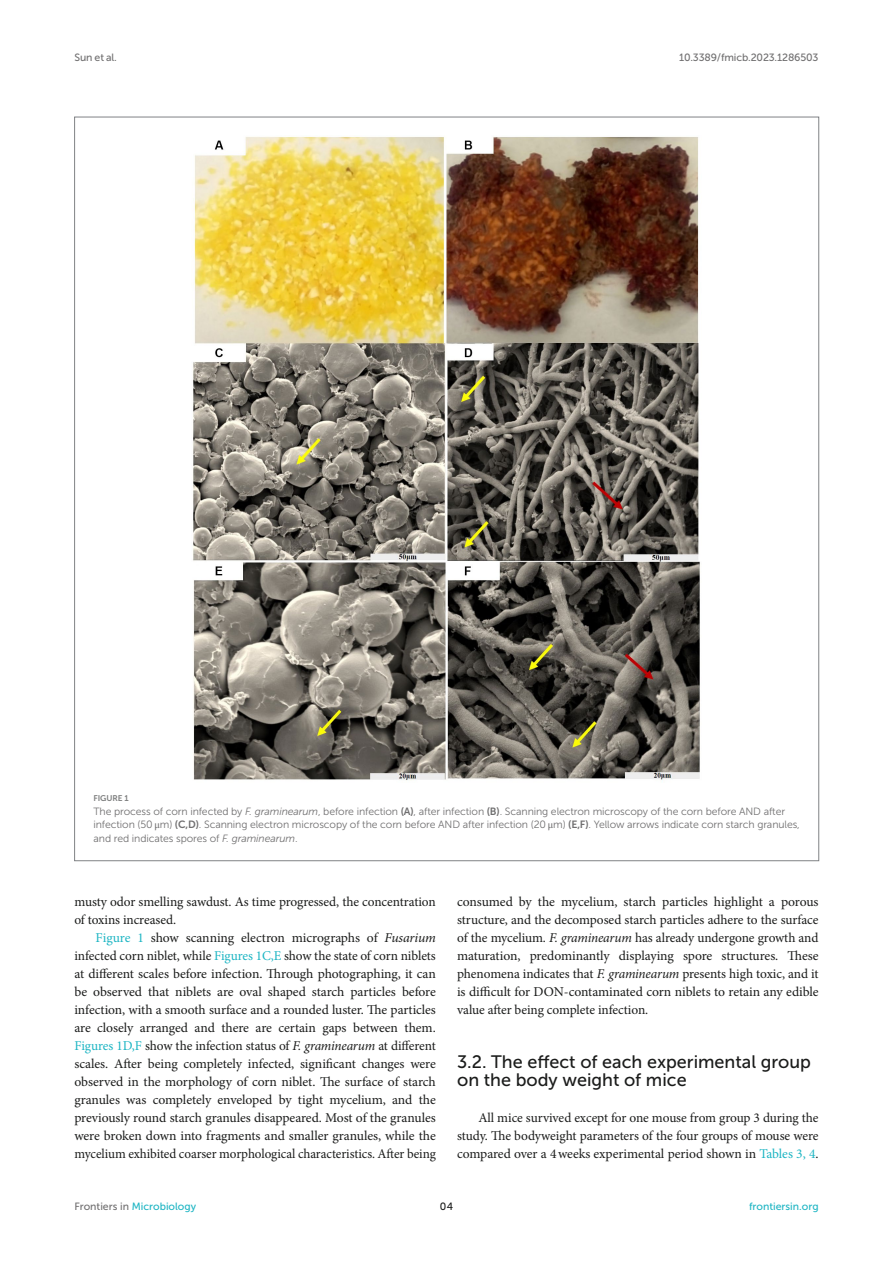
<style>
.page{position:relative;width:893px;height:1263px;background:#fff}
.page>*{position:absolute;margin:0;border:0;box-sizing:border-box;transform-origin:0 0}
.HEAD_2{font:18px/18px "Museo Sans 500";color:#1b1c1b}
.TEXT{font:13.5px/18px "Minion Pro";letter-spacing:-.005em;color:#1b1c1b;text-align:justify}
.TEXT_FLUSH{font:13.5px/18px "Minion Pro";letter-spacing:-.005em;color:#1b1c1b;text-align:justify}
.FIG_LEG{font:10.5px/13.5px "Museo Sans 300";letter-spacing:-.01em;color:#706f70}
.t1{font:10.5px "Museo Sans 500";color:#1db5c3}
.t2{font:10.5px "Museo Sans 500";letter-spacing:-.015em;color:#706f70}
.t3{font:10.5px "Museo Sans 500";color:#1b1c1b}
.FIG_HD{font:8.25px "Museo Sans 700";letter-spacing:-.01em;color:#7e7f7f}
.s1{font-style:italic}
.s2{font-family:"Museo Sans 700"}
.s3{font-family:"STIX General"}
.s4{color:#1db5c3}
.s5{color:#706f70}
</style>
<div class="page">
<img style="left:193px;top:136px;width:507px;height:645px">
<p class="t2" style="left:74px;top:51px;width:44px">Sun et al.</p>
<p class="t2" style="left:679px;top:51px;width:141px">10.3389/fmicb.2023.1286503</p>
<p class="FIG_HD" style="left:94px;top:794px;width:37px">FIGURE 1</p>
<p class="FIG_LEG" style="left:94px;top:804px;width:708px">The process of corn infected by <span class="s1">F. graminearum</span>, before infection <span class="s2">(A)</span>, after infection <span class="s2">(B)</span>. Scanning electron microscopy of the corn before AND after infection (50 <span class="s3">μ</span>m) <span class="s2">(C,D)</span>. Scanning electron microscopy of the corn before AND after infection (20 <span class="s3">μ</span>m) <span class="s2">(E,F)</span>. Yellow arrows indicate corn starch granules, and red indicates spores of <span class="s1">F. graminearum</span>.</p>
<p class="TEXT" style="left:74px;top:893px;width:363px">musty odor smelling sawdust. As time progressed, the concentration of toxins increased.</p>
<p class="TEXT" style="left:74px;top:929px;width:363px;text-indent:21px"><span class="s4">Figure 1</span> show scanning electron micrographs of <span class="s1">Fusarium </span>infected corn niblet, while <span class="s4">Figures 1C,E</span> show the state of corn niblets at different scales before infection. Through photographing, it can be observed that niblets are oval shaped starch particles before infection, with a smooth surface and a rounded luster. The particles are closely arranged and there are certain gaps between them.<br><span class="s4">Figures 1D,F</span> show the infection status of <span class="s1">F. graminearum</span> at different scales. After being completely infected, significant changes were observed in the morphology of corn niblet. The surface of starch granules was completely enveloped by tight mycelium, and the previously round starch granules disappeared. Most of the granules were broken down into fragments and smaller granules, while the mycelium exhibited coarser morphological characteristics. After being</p>
<p class="TEXT" style="left:457px;top:893px;width:363px">consumed by the mycelium, starch particles highlight a porous structure, and the decomposed starch particles adhere to the surface of the mycelium. <span class="s1">F. graminearum</span> has already undergone growth and maturation, predominantly displaying spore structures. These phenomena indicates that <span class="s1">F. graminearum</span> presents high toxic, and it is difficult for DON-contaminated corn niblets to retain any edible value after being complete infection.</p>
<p class="HEAD_2" style="left:457px;top:1053px;width:355px">3.2. The effect of each experimental group on the body weight of mice</p>
<p class="TEXT_FLUSH" style="left:457px;top:1109px;width:363px;text-indent:21px">All mice survived except for one mouse from group 3 during the study. The bodyweight parameters of the four groups of mouse were compared over a 4weeks experimental period shown in <span class="s4">Tables 3, 4</span>.</p>
<p class="t1" style="left:74px;top:1200px;width:123px"><span class="s5">Frontiers in</span> Microbiology</p>
<p class="t3" style="left:440px;top:1200px;width:15px">04</p>
<p class="t1" style="left:749px;top:1200px;width:71px">frontiersin.org</p>
</div>
